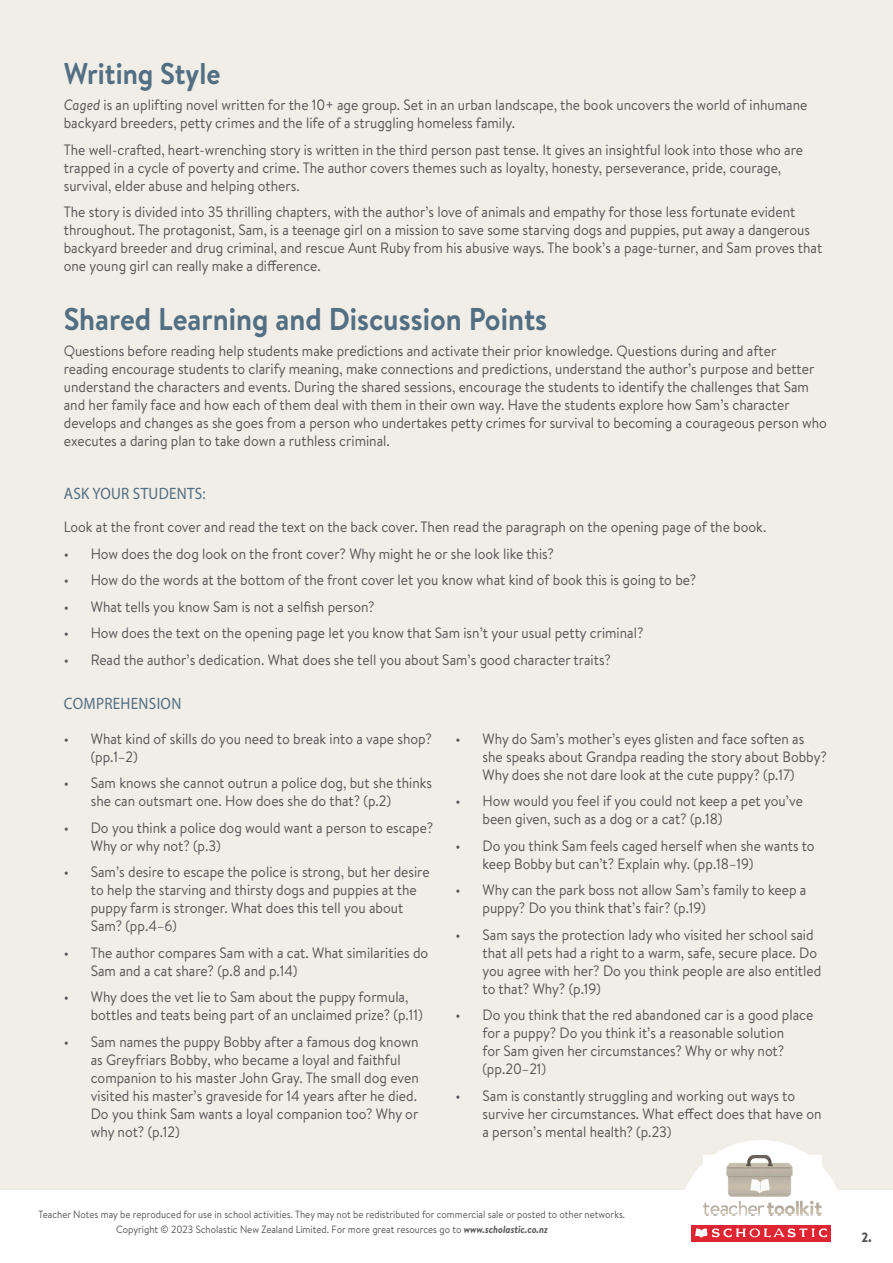
<style>
.page{position:relative;width:893px;height:1263px;background:#f1ede7}
.page>*{position:absolute;margin:0;border:0;box-sizing:border-box;transform-origin:0 0}
.t1{font:700 31.5px "Brandon Text";color:#526f83;scale:.92 1}
.t2{font:700 30px "Brandon Text";color:#526f83;scale:.92 1}
.t3{font:16.5px "Myriad Pro";letter-spacing:.02em;color:#526f83;scale:.92 1}
.t4{font:15px/18px "Brandon Text";color:#545557;scale:.92 1}
.t5{font:900 13.5px "Brandon Text";color:#545557;scale:.92 1}
.t6{font:10.5px/15px "Brandon Text";color:#545557;text-align:center;scale:.92 1}
.s1{font-style:italic}
.s2{font-weight:700;font-style:italic}
</style>
<div class="page">
<svg style="left:677px;top:1140px;width:168px;height:51px"></svg>
<div style="left:0;top:1191px;width:893px;height:72px;background:#fff"></div>
<img style="left:691px;top:1225px;width:139px;height:17px">
<img style="left:704px;top:1155px;width:118px;height:61px">
<h2 class="t2" style="left:64px;top:52px;width:172px">Writing Style</h2>
<p class="t4" style="left:64px;top:96px;width:810px"><span class="s1">Caged</span> is an uplifting novel written for the 10+ age group. Set in an urban landscape, the book uncovers the world of inhumane backyard breeders, petty crimes and the life of a struggling homeless family.</p>
<p class="t4" style="left:64px;top:140px;width:805px">The well-crafted, heart-wrenching story is written in the third person past tense. It gives an insightful look into those who are trapped in a cycle of poverty and crime. The author covers themes such as loyalty, honesty, perseverance, pride, courage, survival, elder abuse and helping others.</p>
<p class="t4" style="left:64px;top:203px;width:826px">The story is divided into 35 thrilling chapters, with the author’s love of animals and empathy for those less fortunate evident throughout. The protagonist, Sam, is a teenage girl on a mission to save some starving dogs and puppies, put away a dangerous backyard breeder and drug criminal, and rescue Aunt Ruby from his abusive ways. The book’s a page-turner, and Sam proves that one young girl can really make a difference.</p>
<h1 class="t1" style="left:64px;top:297px;width:527px">Shared Learning and Discussion Points</h1>
<p class="t4" style="left:64px;top:342px;width:831px">Questions before reading help students make predictions and activate their prior knowledge. Questions during and after<br>reading encourage students to clarify meaning, make connections and predictions, understand the author’s purpose and better understand the characters and events. During the shared sessions, encourage the students to identify the challenges that Sam and her family face and how each of them deal with them in their own way. Have the students explore how Sam’s character develops and changes as she goes from a person who undertakes petty crimes for survival to becoming a courageous person who executes a daring plan to take down a ruthless criminal.</p>
<p class="t3" style="left:64px;top:484px;width:156px">ASK YOUR STUDENTS:</p>
<p class="t4" style="left:64px;top:518px;width:765px">Look at the front cover and read the text on the back cover. Then read the paragraph on the opening page of the book.</p>
<p class="t4" style="left:64px;top:544px;width:534px">• How does the dog look on the front cover? Why might he or she look like this?</p>
<p class="t4" style="left:64px;top:571px;width:689px">• How do the words at the bottom of the front cover let you know what kind of book this is going to be?</p>
<p class="t4" style="left:64px;top:597px;width:339px">• What tells you know Sam is not a selfish person?</p>
<p class="t4" style="left:64px;top:624px;width:632px">• How does the text on the opening page let you know that Sam isn’t your usual petty criminal?</p>
<p class="t4" style="left:64px;top:650px;width:596px">• Read the author’s dedication. What does she tell you about Sam’s good character traits?</p>
<p class="t3" style="left:64px;top:694px;width:129px">COMPREHENSION</p>
<p class="t4" style="left:91px;top:729px;width:372px;text-indent:-27px">• What kind of skills do you need to break into a vape shop? (pp.1–2)</p>
<p class="t4" style="left:91px;top:773px;width:372px;text-indent:-27px">• Sam knows she cannot outrun a police dog, but she thinks she can outsmart one. How does she do that? (p.2)</p>
<p class="t4" style="left:91px;top:818px;width:374px;text-indent:-27px">• Do you think a police dog would want a person to escape?<br>Why or why not? (p.3)</p>
<p class="t4" style="left:91px;top:862px;width:370px;text-indent:-27px">• Sam’s desire to escape the police is strong, but her desire to help the starving and thirsty dogs and puppies at the puppy farm is stronger. What does this tell you about Sam? (pp.4–6)</p>
<p class="t4" style="left:91px;top:943px;width:368px;text-indent:-27px">• The author compares Sam with a cat. What similarities do<br>Sam and a cat share? (p.8 and p.14)</p>
<p class="t4" style="left:91px;top:987px;width:362px;text-indent:-27px">• Why does the vet lie to Sam about the puppy formula, bottles and teats being part of an unclaimed prize? (p.11)</p>
<p class="t4" style="left:91px;top:1032px;width:358px;text-indent:-27px">• Sam names the puppy Bobby after a famous dog known as Greyfriars Bobby, who became a loyal and faithful companion to his master John Gray. The small dog even visited his master’s graveside for 14 years after he died.<br>Do you think Sam wants a loyal companion too? Why or why not? (p.12)</p>
<p class="t4" style="left:482px;top:729px;width:376px;text-indent:-27px">• Why do Sam’s mother’s eyes glisten and face soften as she speaks about Grandpa reading the story about Bobby?<br>Why does she not dare look at the cute puppy? (p.17)</p>
<p class="t4" style="left:482px;top:791px;width:350px;text-indent:-27px">• How would you feel if you could not keep a pet you’ve been given, such as a dog or a cat? (p.18)</p>
<p class="t4" style="left:482px;top:836px;width:362px;text-indent:-27px">• Do you think Sam feels caged herself when she wants to keep Bobby but can’t? Explain why. (pp.18–19)</p>
<p class="t4" style="left:482px;top:880px;width:353px;text-indent:-27px">• Why can the park boss not allow Sam’s family to keep a puppy? Do you think that’s fair? (p.19)</p>
<p class="t4" style="left:482px;top:925px;width:370px;text-indent:-27px">• Sam says the protection lady who visited her school said that all pets had a right to a warm, safe, secure place. Do you agree with her? Do you think people are also entitled to that? Why? (p.19)</p>
<p class="t4" style="left:482px;top:1005px;width:361px;text-indent:-27px">• Do you think that the red abandoned car is a good place for a puppy? Do you think it’s a reasonable solution<br>for Sam given her circumstances? Why or why not? (pp.20–21)</p>
<p class="t4" style="left:482px;top:1086px;width:370px;text-indent:-27px">• Sam is constantly struggling and working out ways to survive her circumstances. What effect does that have on a person’s mental health? (p.23)</p>
<p class="t6" style="left:39px;top:1207px;width:639px">Teacher Notes may be reproduced for use in school activities. They may not be redistributed for commercial sale or posted to other networks.<br>Copyright © 2023 Scholastic New Zealand Limited. For more great resources go to <span class="s2">www.scholastic.co.nz</span></p>
<p class="t5" style="left:861px;top:1227px;width:13px">2.</p>
</div>
